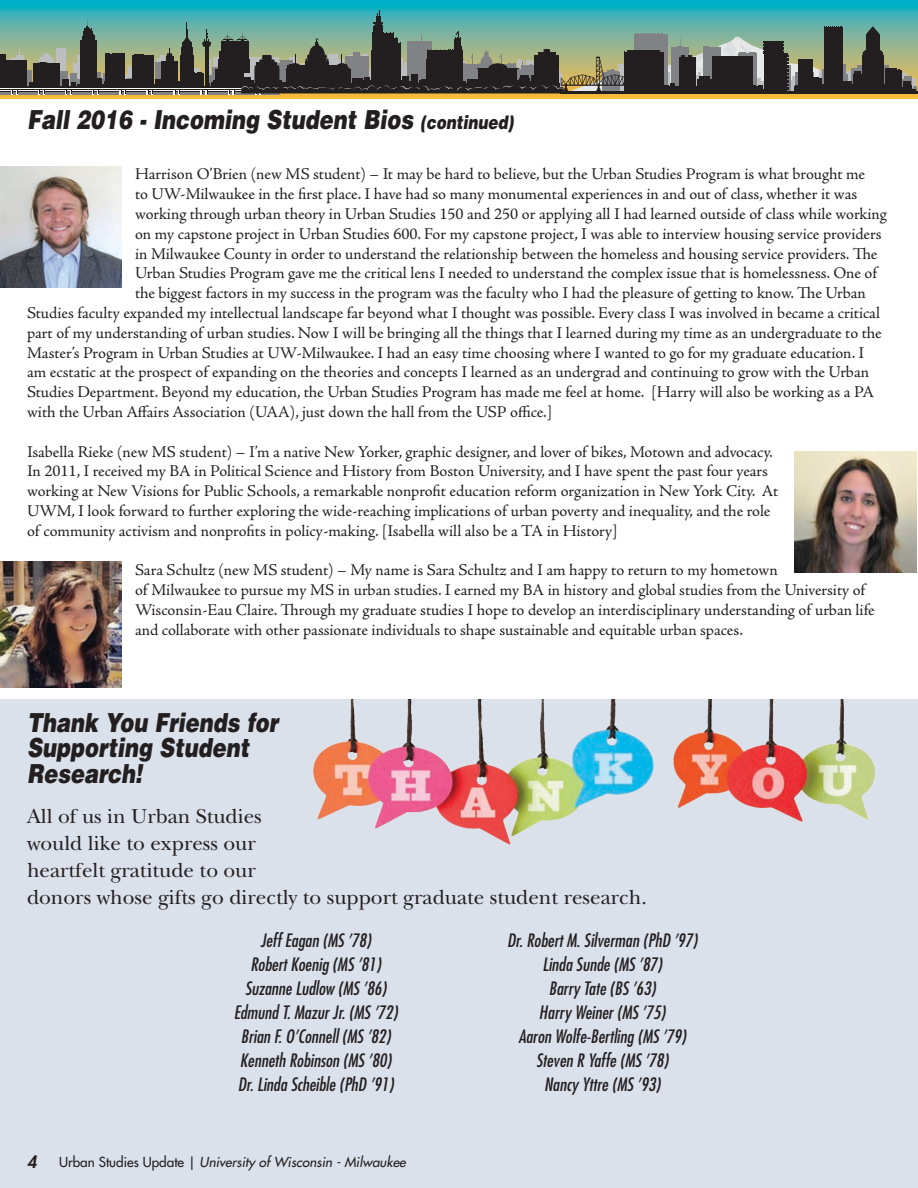
<style>
.page{position:relative;width:918px;height:1188px;background:#fff}
.page>*{position:absolute;margin:0;border:0;box-sizing:border-box;transform-origin:0 0}
.Subhead{font:italic 900 26.25px/25.2px "Helvetica LT Std";color:#231f20;scale:.8 1}
.t1{font:21px/27px "New Baskerville Std";color:#231f20}
.MiniHead{font:italic condensed 18px "Futura Std";color:#231f20}
.Body{font:16.5px/19.8px "Adobe Jenson Pro";letter-spacing:-.005em;color:#231f20}
.t2{font:italic 800 16.5px "Futura Std";color:#231f20}
.t3{font:italic 500 13.5px "Futura Std";color:#231f20}
.s1{font-size:18.75px}
.s2{font-style:normal}
</style>
<div class="page">
<div style="left:0;top:700px;width:918px;height:488px;background:#dbe1eb"></div>
<img style="left:313px;top:700px;width:562px;height:145px">
<img style="left:0;top:166px;width:122px;height:122px">
<img style="left:795px;top:451px;width:121px;height:122px">
<img style="left:0;top:562px;width:122px;height:125px">
<svg style="left:0;top:0;width:918px;height:99px;background:#53b1a5"></svg>
<div style="left:56px;top:48px;width:10px;height:44px;background:#bcbec0"></div>
<svg style="left:39px;top:59px;width:15px;height:31px"></svg>
<svg style="left:41px;top:53px;width:11px;height:6px"></svg>
<div style="left:191px;top:68px;width:9px;height:23px;background:#bcbec0"></div>
<div style="left:24px;top:70px;width:7px;height:22px;background:#808285"></div>
<svg style="left:59px;top:71px;width:6px;height:15px"></svg>
<div style="left:16px;top:56px;width:8px;height:33px;background:#bcbec0"></div>
<div style="left:10px;top:59px;width:14px;height:30px;background:#bcbec0"></div>
<hr style="left:20px;top:47px;width:1px;height:33px;background:#bcbec0">
<div style="left:0;top:86px;width:280px;height:6px;background:#231f20"></div>
<div style="left:0;top:60px;width:27px;height:28px;background:#231f20"></div>
<div style="left:0;top:55px;width:5px;height:33px;background:#231f20"></div>
<div style="left:33px;top:63px;width:26px;height:25px;background:#231f20"></div>
<div style="left:81px;top:40px;width:16px;height:48px;background:#231f20"></div>
<div style="left:82px;top:36px;width:13px;height:47px;background:#231f20"></div>
<div style="left:83px;top:35px;width:12px;height:48px;background:#231f20"></div>
<div style="left:83px;top:34px;width:11px;height:48px;background:#231f20"></div>
<div style="left:83px;top:31px;width:10px;height:51px;background:#231f20"></div>
<div style="left:84px;top:29px;width:8px;height:50px;background:#231f20"></div>
<div style="left:84px;top:28px;width:6px;height:51px;background:#231f20"></div>
<hr style="left:91px;top:28px;width:1px;height:51px;background:#231f20">
<svg style="left:87px;top:18px;width:2px;height:10px"></svg>
<hr style="left:113px;top:53px;width:4px;height:35px;background:#231f20">
<hr style="left:109px;top:54px;width:4px;height:34px;background:#231f20">
<div style="left:116px;top:53px;width:8px;height:35px;background:#231f20"></div>
<hr style="left:193px;top:55px;width:1px;height:33px;background:#231f20">
<hr style="left:192px;top:47px;width:1px;height:33px;background:#231f20">
<hr style="left:191px;top:42px;width:1px;height:33px;background:#231f20">
<hr style="left:187px;top:22px;width:1px;height:33px;background:#231f20">
<hr style="left:186px;top:30px;width:1px;height:32px;background:#231f20">
<div style="left:192px;top:74px;width:11px;height:14px;background:#231f20"></div>
<div style="left:190px;top:72px;width:5px;height:16px;background:#231f20"></div>
<div style="left:197px;top:72px;width:5px;height:16px;background:#231f20"></div>
<div style="left:62px;top:80px;width:7px;height:7px;background:#231f20"></div>
<hr style="left:0;top:92px;width:280px;height:2px;background:#808285">
<hr style="left:0;top:88px;width:280px;height:3px;background:#fff">
<hr style="left:0;top:89px;width:280px;height:1px;background:#231f20">
<svg style="left:11px;top:90px;width:7px;height:4px"></svg>
<svg style="left:30px;top:82px;width:15px;height:12px"></svg>
<svg style="left:65px;top:41px;width:45px;height:53px"></svg>
<svg style="left:120px;top:32px;width:71px;height:62px"></svg>
<div style="left:376px;top:16px;width:5px;height:12px;background:#231f20"></div>
<svg style="left:376px;top:10px;width:5px;height:6px"></svg>
<hr style="left:561px;top:91px;width:357px;height:3px;background:#231f20">
<svg style="left:201px;top:23px;width:716px;height:71px;background:#617064"></svg>
<p class="Subhead" style="left:27px;top:107px;width:610px">Fall 2016 - Incoming Student Bios <span class="s1">(continued)</span></p>
<p class="Body" style="left:135px;top:165px;width:732px">Harrison O’Brien (new MS student) – It may be hard to believe, but the Urban Studies Program is what brought me</p>
<p class="Body" style="left:135px;top:184px;width:724px">to UW-Milwaukee in the first place. I have had so many monumental experiences in and out of class, whether it was</p>
<p class="Body" style="left:135px;top:204px;width:753px">working through urban theory in Urban Studies 150 and 250 or applying all I had learned outside of class while working</p>
<p class="Body" style="left:135px;top:224px;width:748px">on my capstone project in Urban Studies 600. For my capstone project, I was able to interview housing service providers</p>
<p class="Body" style="left:135px;top:244px;width:744px">in Milwaukee County in order to understand the relationship between the homeless and housing service providers. The</p>
<p class="Body" style="left:135px;top:264px;width:744px">Urban Studies Program gave me the critical lens I needed to understand the complex issue that is homelessness. One of</p>
<p class="Body" style="left:135px;top:283px;width:732px">the biggest factors in my success in the program was the faculty who I had the pleasure of getting to know. The Urban</p>
<p class="Body" style="left:27px;top:303px;width:855px">Studies faculty expanded my intellectual landscape far beyond what I thought was possible. Every class I was involved in became a critical</p>
<p class="Body" style="left:27px;top:323px;width:856px">part of my understanding of urban studies. Now I will be bringing all the things that I learned during my time as an undergraduate to the</p>
<p class="Body" style="left:27px;top:343px;width:839px">Master’s Program in Urban Studies at UW-Milwaukee. I had an easy time choosing where I wanted to go for my graduate education. I</p>
<p class="Body" style="left:27px;top:363px;width:844px">am ecstatic at the prospect of expanding on the theories and concepts I learned as an undergrad and continuing to grow with the Urban</p>
<p class="Body" style="left:27px;top:382px;width:849px">Studies Department. Beyond my education, the Urban Studies Program has made me feel at home. [Harry will also be working as a PA</p>
<p class="Body" style="left:27px;top:402px;width:527px">with the Urban Affairs Association (UAA), just down the hall from the USP office.]</p>
<p class="Body" style="left:27px;top:442px;width:753px">Isabella Rieke (new MS student) – I’m a native New Yorker, graphic designer, and lover of bikes, Motown and advocacy.<br>In 2011, I received my BA in Political Science and History from Boston University, and I have spent the past four years working at New Visions for Public Schools, a remarkable nonprofit education reform organization in New York City. At UWM, I look forward to further exploring the wide-reaching implications of urban poverty and inequality, and the role of community activism and nonprofits in policy-making. [Isabella will also be a TA in History]</p>
<p class="Body" style="left:135px;top:561px;width:741px">Sara Schultz (new MS student) – My name is Sara Schultz and I am happy to return to my hometown<br>of Milwaukee to pursue my MS in urban studies. I earned my BA in history and global studies from the University of Wisconsin-Eau Claire. Through my graduate studies I hope to develop an interdisciplinary understanding of urban life and collaborate with other passionate individuals to shape sustainable and equitable urban spaces.</p>
<p class="Subhead" style="left:27px;top:710px;width:316px">Thank You Friends for<br>Supporting Student<br>Research!</p>
<p class="t1" style="left:27px;top:803px;width:621px">All of us in Urban Studies<br>would like to express our<br>heartfelt gratitude to our<br>donors whose gifts go directly to support graduate student research.</p>
<p class="MiniHead" style="left:260px;top:930px;width:112px">Jeff Eagan (MS ’78)</p>
<p class="MiniHead" style="left:251px;top:954px;width:132px">Robert Koenig (MS ’81)</p>
<p class="MiniHead" style="left:245px;top:978px;width:143px">Suzanne Ludlow (MS ’86)</p>
<p class="MiniHead" style="left:234px;top:1002px;width:165px">Edmund T. Mazur Jr. (MS ’72)</p>
<p class="MiniHead" style="left:241px;top:1026px;width:151px">Brian F. O’Connell (MS ’82)</p>
<p class="MiniHead" style="left:240px;top:1050px;width:153px">Kenneth Robinson (MS ’80)</p>
<p class="MiniHead" style="left:238px;top:1074px;width:157px">Dr. Linda Scheible (PhD ’91)</p>
<p class="MiniHead" style="left:507px;top:930px;width:192px">Dr. Robert M. Silverman (PhD ’97)</p>
<p class="MiniHead" style="left:542px;top:954px;width:121px">Linda Sunde (MS ’87)</p>
<p class="MiniHead" style="left:549px;top:978px;width:108px">Barry Tate (BS ’63)</p>
<p class="MiniHead" style="left:539px;top:1002px;width:128px">Harry Weiner (MS ’75)</p>
<p class="MiniHead" style="left:518px;top:1026px;width:169px">Aaron Wolfe-Bertling (MS ’79)</p>
<p class="MiniHead" style="left:536px;top:1050px;width:134px">Steven R Yaffe (MS ’78)</p>
<p class="MiniHead" style="left:544px;top:1074px;width:118px">Nancy Yttre (MS ’93)</p>
<p class="t2" style="left:27px;top:1151px;width:11px">4</p>
<p class="t3" style="left:59px;top:1153px;width:348px"><span class="s2">Urban Studies Update |</span> University of Wisconsin - Milwaukee</p>
</div>
